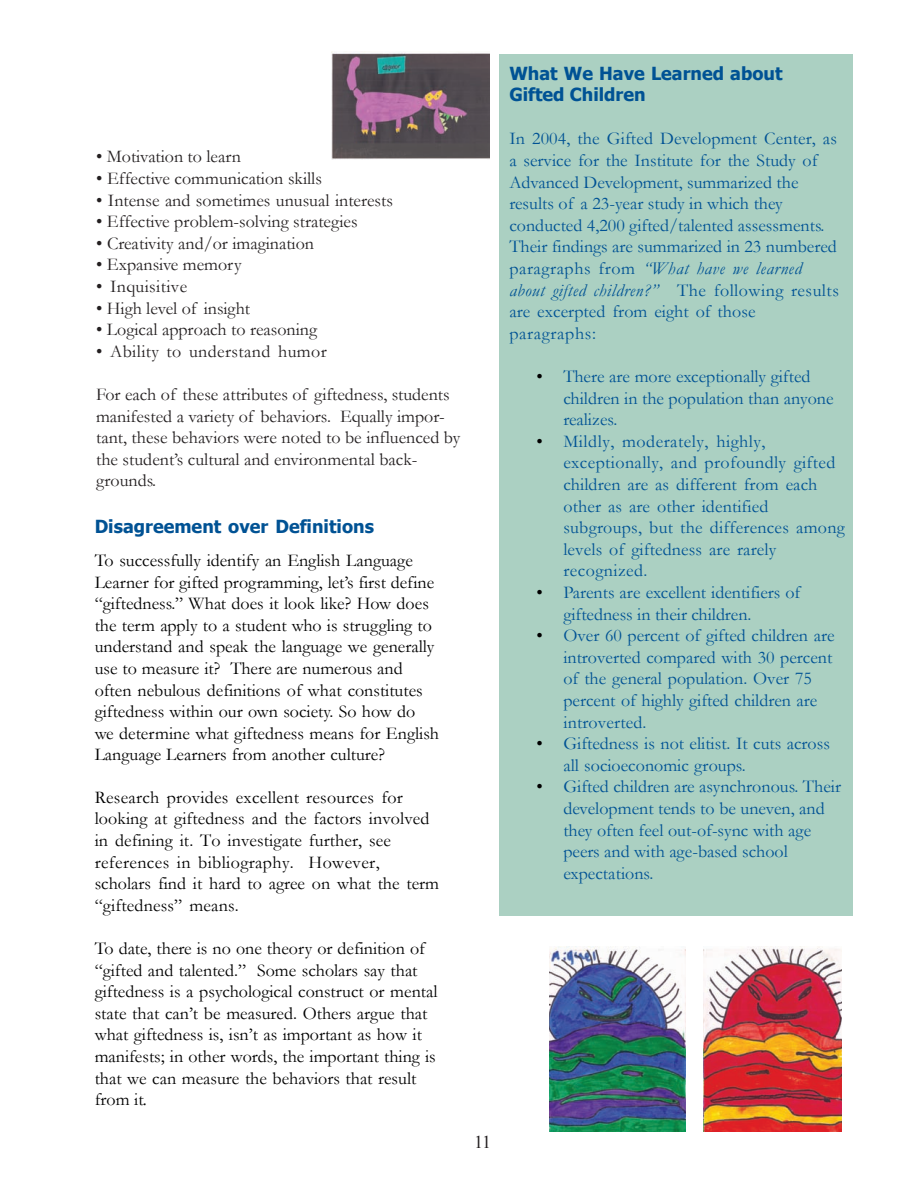
<style>
.page{position:relative;width:918px;height:1188px;background:#fff}
.page>*{position:absolute;margin:0;border:0;box-sizing:border-box;transform-origin:0 0}
.t1{font:18px/21.6px "Garamond";color:#005294}
.t2{font:18px/21.6px "Garamond";color:#000}
.t3{font:18px/21.6px "Garamond";color:#231f20}
.t4{font:700 18px/21.6px "Tahoma";color:#005294}
.t5{font:18px "Garamond";letter-spacing:.025em;color:#231f20}
.t6{font:18px "Garamond";letter-spacing:.02em;color:#231f20}
.t7{font:18px "Times New Roman";color:#231f20}
.s1{font-family:"Tahoma";font-weight:700;color:#005294}
.s2{font-style:italic}
.s3{font-family:"Times New Roman";color:#000}
</style>
<div class="page">
<div style="left:500px;top:54px;width:354px;height:862px;background:#abd0c2"></div>
<img style="left:332px;top:51px;width:158px;height:109px">
<img style="left:549px;top:946px;width:137px;height:186px">
<img style="left:704px;top:946px;width:138px;height:186px">
<p class="t3" style="left:96px;top:145px;width:146px">• Motivation to learn</p>
<p class="t3" style="left:96px;top:167px;width:227px">• Effective communication skills</p>
<p class="t3" style="left:96px;top:189px;width:298px">• Intense and sometimes unusual interests</p>
<p class="t3" style="left:96px;top:210px;width:263px">• Effective problem-solving strategies</p>
<p class="t3" style="left:96px;top:232px;width:219px">• Creativity and/or imagination</p>
<p class="t3" style="left:96px;top:253px;width:147px">• Expansive memory</p>
<p class="t6" style="left:96px;top:274px;width:93px">• Inquisitive</p>
<p class="t3" style="left:96px;top:297px;width:155px">• High level of insight</p>
<p class="t3" style="left:96px;top:318px;width:223px">• Logical approach to reasoning</p>
<p class="t5" style="left:96px;top:339px;width:232px">• Ability to understand humor</p>
<p class="t3" style="left:96px;top:383px;width:366px">For each of these attributes of giftedness, students manifested a variety of behaviors. Equally impor&shy;tant, these behaviors were noted to be influenced by the student’s cultural and environmental back&shy;grounds.</p>
<p class="t2" style="left:95px;top:510px;width:320px;line-height:33.5px"><span class="s1">Disagreement over Definitions<br></span>To successfully identify an English Language</p>
<p class="t2" style="left:95px;top:571px;width:346px">Learner for gifted programming, let’s first define “giftedness.” What does it look like? How does the term apply to a student who is struggling to understand and speak the language we generally use to measure it? There are numerous and often nebulous definitions of what constitutes giftedness within our own society. So how do<br>we determine what giftedness means for English Language Learners from another culture?</p>
<p class="t2" style="left:95px;top:786px;width:346px">Research provides excellent resources for looking at giftedness and the factors involved in defining it. To investigate further, see references in bibliography. However, scholars find it hard to agree on what the term “giftedness” means.</p>
<p class="t2" style="left:95px;top:937px;width:344px">To date, there is no one theory or definition of “gifted and talented.” Some scholars say that giftedness is a psychological construct or mental state that can’t be measured. Others argue that what giftedness is, isn’t as important as how it manifests; in other words, the important thing is that we can measure the behaviors that result from it<span class="s2">.</span></p>
<p class="t7" style="left:474px;top:1130px;width:18px">11</p>
<p class="t4" style="left:509px;top:61px;width:275px">What We Have Learned about<br>Gifted Children</p>
<p class="t1" style="left:509px;top:127px;width:331px">In 2004, the Gifted Development Center, as a service for the Institute for the Study of Advanced Development, summarized the results of a 23-year study in which they conducted 4,200 gifted/talented assessments.<br>Their findings are summarized in 23 numbered paragraphs from <span class="s2">“What have we learned about gifted children?”</span> The following results are excerpted from eight of those paragraphs:</p>
<p class="t1" style="left:563px;top:365px;width:272px;text-indent:-27px"><span class="s3">•</span> There are more exceptionally gifted children in the population than anyone realizes.</p>
<p class="t1" style="left:563px;top:430px;width:283px;text-indent:-27px"><span class="s3">•</span> Mildly, moderately, highly, exceptionally, and profoundly gifted children are as different from each other as are other identified subgroups, but the differences among levels of giftedness are rarely recognized.</p>
<p class="t1" style="left:563px;top:581px;width:239px;text-indent:-27px"><span class="s3">•</span> Parents are excellent identifiers of giftedness in their children.</p>
<p class="t1" style="left:563px;top:624px;width:273px;text-indent:-27px"><span class="s3">•</span> Over 60 percent of gifted children are introverted compared with 30 percent of the general population. Over 75 percent of highly gifted children are introverted.</p>
<p class="t1" style="left:563px;top:732px;width:268px;text-indent:-27px"><span class="s3">•</span> Giftedness is not elitist. It cuts across all socioeconomic groups.</p>
<p class="t1" style="left:563px;top:775px;width:279px;text-indent:-27px"><span class="s3">•</span> Gifted children are asynchronous. Their development tends to be uneven, and they often feel out-of-sync with age peers and with age-based school expectations.</p>
</div>
